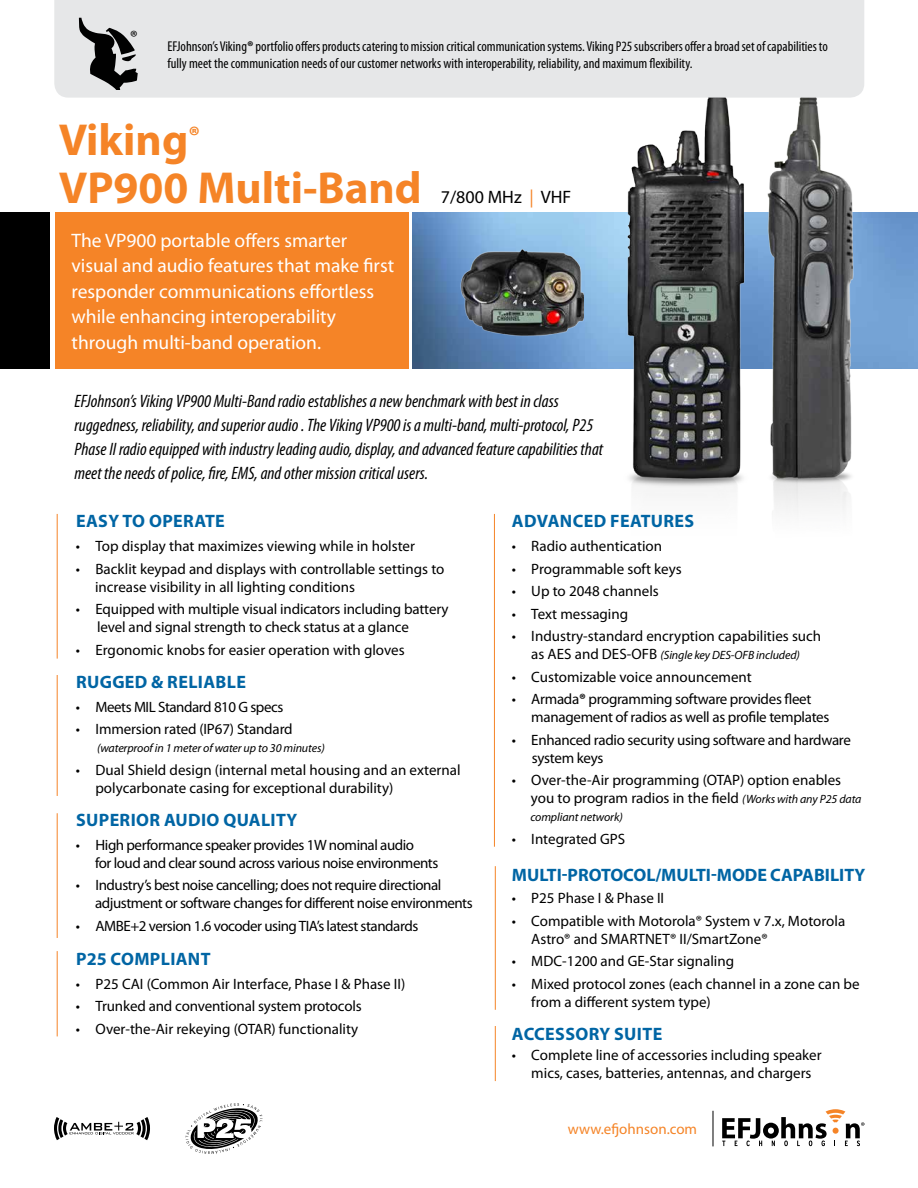
<style>
.page{position:relative;width:918px;height:1188px;background:#fff}
.page>*{position:absolute;margin:0;border:0;box-sizing:border-box;transform-origin:0 0}
.t1{font:700 45px/48px "Myriad Pro";color:#f58427}
.t2{font:19.5px/25.5px "Myriad Pro";color:#fff}
.t3{font:italic condensed 18px/24px "Myriad Pro";color:#000}
.t4{font:700 18px "Myriad Pro";letter-spacing:.02em;color:#0065a4}
.t5{font:700 18px "Myriad Pro";color:#0065a4}
.t6{font:18px "Myriad Pro";color:#000}
.t7{font:15px/18px "Myriad Pro";letter-spacing:-.005em;color:#000}
.t8{font:15px/18px "Myriad Pro";letter-spacing:-.03em;color:#000}
.t9{font:15px "Myriad Pro";color:#f58427}
.t10{font:condensed 14.25px/17.1px "Myriad Pro";color:#000}
.t11{font:italic 12px "Myriad Pro";letter-spacing:-.01em;color:#000}
.s1{font-weight:700;font-stretch:normal}
.s2{color:#f58427}
.s3{font-style:normal;font-size:15px}
.s4{font-weight:700}
.s5{font-style:italic;font-size:12px}
</style>
<div class="page">
<img style="left:413px;top:212px;width:505px;height:156px">
<div style="left:0;top:212px;width:50px;height:156px;background:#000"></div>
<div style="left:55px;top:212px;width:353px;height:156px;background:#f58427"></div>
<svg style="left:722px;top:1109px;width:142px;height:37px"></svg>
<hr style="left:713px;top:1111px;width:1px;height:35px;background:#000">
<svg style="left:186px;top:1103px;width:77px;height:51px"></svg>
<svg style="left:54px;top:1117px;width:96px;height:23px"></svg>
<hr style="left:57px;top:675px;width:1px;height:121px;background:#f58427">
<hr style="left:57px;top:813px;width:1px;height:125px;background:#f58427">
<hr style="left:57px;top:514px;width:1px;height:145px;background:#f58427">
<hr style="left:494px;top:514px;width:1px;height:333px;background:#f58427">
<hr style="left:57px;top:951px;width:1px;height:85px;background:#f58427">
<hr style="left:495px;top:1026px;width:1px;height:55px;background:#f58427">
<hr style="left:495px;top:866px;width:1px;height:144px;background:#f58427">
<img style="left:604px;top:98px;width:149px;height:393px">
<img style="left:753px;top:98px;width:111px;height:415px">
<div style="left:54px;top:0;width:810px;height:98px;background:#e6e7e8"></div>
<svg style="left:79px;top:18px;width:59px;height:71px"></svg>
<img style="left:459px;top:246px;width:124px;height:93px">
<p class="t6" style="left:130px;top:26px;width:9px">®</p>
<p class="t10" style="left:168px;top:38px;width:662px">EFJohnson’s Viking<span class="s1">®</span> portfolio offers products catering to mission critical communication systems. Viking P25 subscribers offer a broad set of capabilities to fully meet the communication needs of our customer networks with interoperability, reliability, and maximum flexibility.</p>
<h1 class="t1" style="left:59px;top:114px;width:365px">Viking<sup>®<br></sup>VP900 Multi-Band</h1>
<h2 class="t2" style="left:72px;top:227px;width:324px">The VP900 portable offers smarter visual and audio features that make first responder communications effortless while enhancing interoperability through multi-band operation.</h2>
<p class="t6" style="left:441px;top:186px;width:132px">7/800 MHz <span class="s2">|</span> VHF</p>
<p class="t3" style="left:75px;top:389px;width:530px">EFJohnson’s Viking VP900 Multi-Band radio establishes a new benchmark with best in class ruggedness, reliability, and superior audio . The Viking VP900 is a multi-band, multi-protocol, P25<br>Phase II radio equipped with industry leading audio, display, and advanced feature capabilities that meet the needs of police, fire, EMS, and other mission critical users.</p>
<p class="t4" style="left:76px;top:510px;width:150px">EASY TO OPERATE</p>
<p class="t7" style="left:76px;top:537px;width:341px">• Top display that maximizes viewing while in holster</p>
<p class="t7" style="left:95px;top:560px;width:351px;text-indent:-19px">• Backlit keypad and displays with controllable settings to increase visibility in all lighting conditions</p>
<p class="t7" style="left:97px;top:600px;width:353px;text-indent:-21px">• Equipped with multiple visual indicators including battery level and signal strength to check status at a glance</p>
<p class="t7" style="left:76px;top:641px;width:330px">• Ergonomic knobs for easier operation with gloves</p>
<p class="t4" style="left:76px;top:670px;width:171px">RUGGED &amp; RELIABLE</p>
<p class="t8" style="left:76px;top:698px;width:209px">• Meets MIL Standard 810 G specs</p>
<p class="t7" style="left:76px;top:720px;width:218px">• Immersion rated (IP67) Standard</p>
<p class="t11" style="left:97px;top:741px;width:229px">(waterproof in 1 meter of water up to 30 minutes)</p>
<p class="t7" style="left:95px;top:761px;width:367px;text-indent:-20px">• Dual Shield design (internal metal housing and an external polycarbonate casing for exceptional durability)</p>
<p class="t4" style="left:76px;top:808px;width:223px">SUPERIOR AUDIO QUALITY</p>
<p class="t8" style="left:95px;top:836px;width:345px;text-indent:-19px">• High performance speaker provides 1W nominal audio<br>for loud and clear sound across various noise environments</p>
<p class="t8" style="left:95px;top:876px;width:379px;text-indent:-19px">• Industry’s best noise cancelling; does not require directional adjustment or software changes for different noise environments</p>
<p class="t8" style="left:76px;top:917px;width:344px">• AMBE+2 version 1.6 vocoder using TIA’s latest standards</p>
<p class="t4" style="left:76px;top:947px;width:136px">P25 COMPLIANT</p>
<p class="t7" style="left:76px;top:974px;width:331px">• P25 CAI (Common Air Interface, Phase I &amp; Phase II)</p>
<p class="t7" style="left:76px;top:997px;width:287px">• Trunked and conventional system protocols</p>
<p class="t7" style="left:76px;top:1019px;width:284px">• Over-the-Air rekeying (OTAR) functionality</p>
<p class="t4" style="left:512px;top:510px;width:184px">ADVANCED FEATURES</p>
<p class="t7" style="left:512px;top:537px;width:152px">• Radio authentication</p>
<p class="t7" style="left:512px;top:560px;width:171px">• Programmable soft keys</p>
<p class="t7" style="left:512px;top:582px;width:149px">• Up to 2048 channels</p>
<p class="t7" style="left:512px;top:605px;width:118px">• Text messaging</p>
<p class="t7" style="left:512px;top:627px;width:311px">• Industry-standard encryption capabilities such</p>
<p class="t11" style="left:531px;top:648px;width:270px"><span class="s3">as AES and DES-OFB</span> (Single key DES-OFB included)</p>
<p class="t7" style="left:512px;top:668px;width:242px">• Customizable voice announcement</p>
<p class="t7" style="left:531px;top:690px;width:300px;text-indent:-20px">• Armada<span class="s4">®</span> programming software provides fleet management of radios as well as profile templates</p>
<p class="t7" style="left:532px;top:731px;width:320px;text-indent:-20px">• Enhanced radio security using software and hardware system keys</p>
<p class="t7" style="left:531px;top:771px;width:332px;text-indent:-19px">• Over-the-Air programming (OTAP) option enables you to program radios in the field <span class="s5">(Works with any P25 data</span></p>
<p class="t11" style="left:530px;top:810px;width:94px">compliant network)</p>
<p class="t7" style="left:512px;top:830px;width:115px">• Integrated GPS</p>
<p class="t5" style="left:512px;top:863px;width:355px">MULTI-PROTOCOL/MULTI-MODE CAPABILITY</p>
<p class="t7" style="left:512px;top:889px;width:154px">• P25 Phase I &amp; Phase II</p>
<p class="t7" style="left:531px;top:911px;width:315px;text-indent:-20px">• Compatible with Motorola® System v 7.x, Motorola<br>Astro® and SMARTNET® II/SmartZone®</p>
<p class="t7" style="left:512px;top:952px;width:224px">• MDC-1200 and GE-Star signaling</p>
<p class="t7" style="left:531px;top:974px;width:330px;text-indent:-20px">• Mixed protocol zones (each channel in a zone can be from a different system type)</p>
<p class="t4" style="left:512px;top:1022px;width:152px">ACCESSORY SUITE</p>
<p class="t7" style="left:531px;top:1045px;width:292px;text-indent:-20px">• Complete line of accessories including speaker mics, cases, batteries, antennas, and chargers</p>
<p class="t9" style="left:568px;top:1120px;width:131px">www.efjohnson.com</p>
</div>
